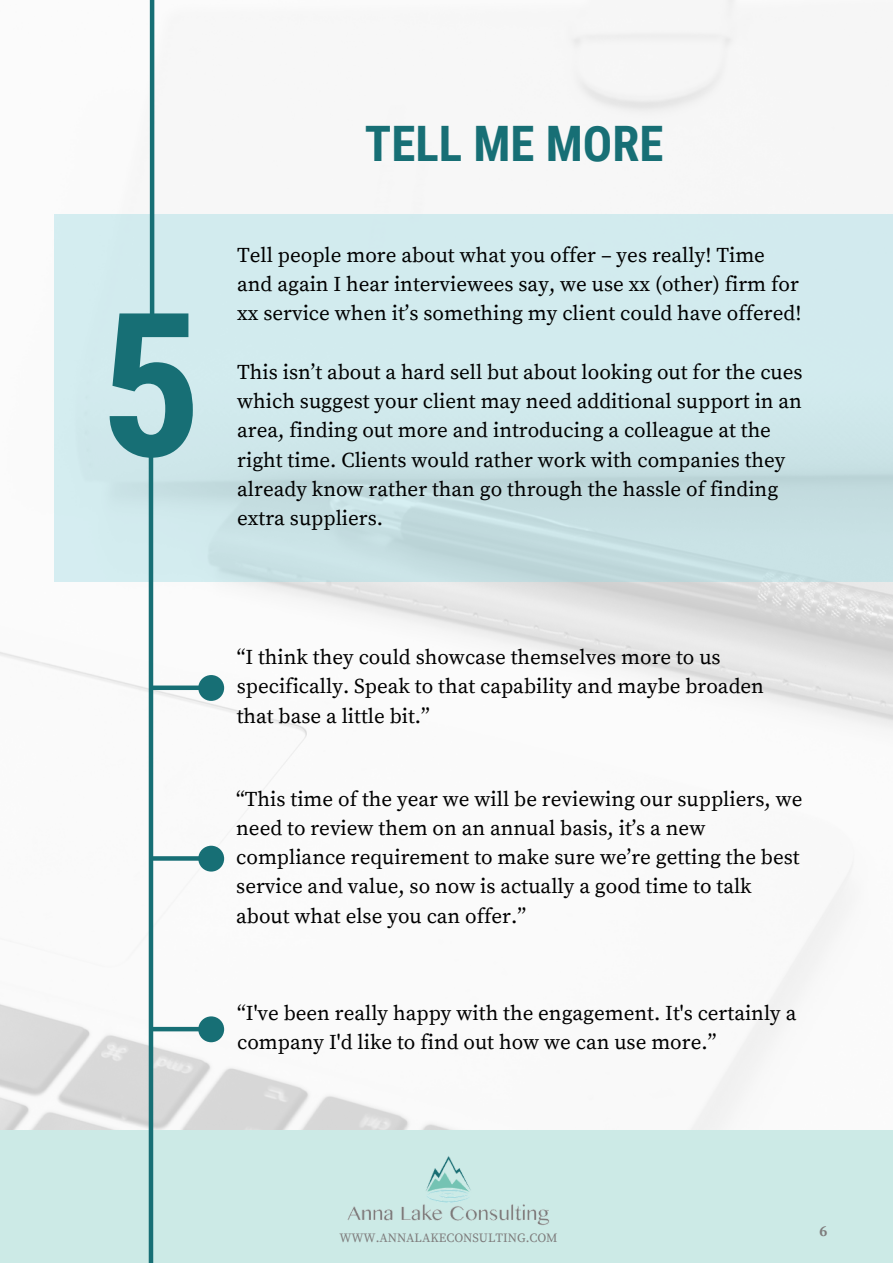
<style>
.page{position:relative;width:893px;height:1264px;background:#fff}
.page>*{position:absolute;margin:0;border:0;box-sizing:border-box;transform-origin:0 0}
.t1{font:700 200.1px "Roboto Condensed";color:#176f75}
.t2{font:700 48.9px "Roboto Condensed";color:#176f75}
.t3{font:21px/29.2px "Source Serif Pro";color:#000}
.t4{font:700 15px "Source Serif Pro";color:#7e7c7c}
.t5{font:12.6px "Source Serif Pro";color:#7e7c7c}
</style>
<div class="page">
<img style="left:0;top:0;width:892px;height:1130px">
<div style="left:54px;top:214px;width:838px;height:368px;background:linear-gradient(to bottom,#d5eef1,#c6dfe2)"></div>
<div style="left:0;top:1130px;width:892px;height:132px;background:#cceae6"></div>
<hr style="left:149px;top:446px;width:4px;height:816px;background:#176f75">
<div style="left:151px;top:1026px;width:59px;height:5px;background:#176f75"></div>
<div style="left:198px;top:1016px;width:26px;height:26px;background:#176f75;border-radius:50%"></div>
<div style="left:151px;top:685px;width:59px;height:5px;background:#176f75"></div>
<div style="left:198px;top:675px;width:26px;height:26px;background:#176f75;border-radius:50%"></div>
<svg style="left:153px;top:856px;width:45px;height:4px"></svg>
<div style="left:198px;top:845px;width:26px;height:26px;background:#176f75;border-radius:50%"></div>
<hr style="left:150px;top:0;width:4px;height:322px;background:#176f75">
<img style="left:347px;top:1156px;width:202px;height:70px">
<h1 class="t1" style="left:100px;top:270px;width:103px">5</h1>
<h2 class="t2" style="left:365px;top:116px;width:300px">TELL ME MORE</h2>
<p class="t3" style="left:237px;top:241px;width:565px">Tell people more about what you offer – yes really! Time and again I hear interviewees say, we use xx (other) firm for xx service when it’s something my client could have offered!</p>
<p class="t3" style="left:237px;top:358px;width:567px">This isn’t about a hard sell but about looking out for the cues which suggest your client may need additional support in an area, finding out more and introducing a colleague at the right time. Clients would rather work with companies they already know rather than go through the hassle of finding extra suppliers.</p>
<p class="t3" style="left:237px;top:643px;width:528px">“I think they could showcase themselves more to us specifically. Speak to that capability and maybe broaden that base a little bit.”</p>
<p class="t3" style="left:236px;top:784px;width:567px">“This time of the year we will be reviewing our suppliers, we need to review them on an annual basis, it’s a new compliance requirement to make sure we’re getting the best service and value, so now is actually a good time to talk about what else you can offer.”</p>
<p class="t3" style="left:237px;top:999px;width:560px">“I've been really happy with the engagement. It's certainly a company I'd like to find out how we can use more.”</p>
<p class="t5" style="left:339px;top:1230px;width:220px">WWW.ANNALAKECONSULTING.COM</p>
<p class="t4" style="left:819px;top:1222px;width:9px">6</p>
</div>
